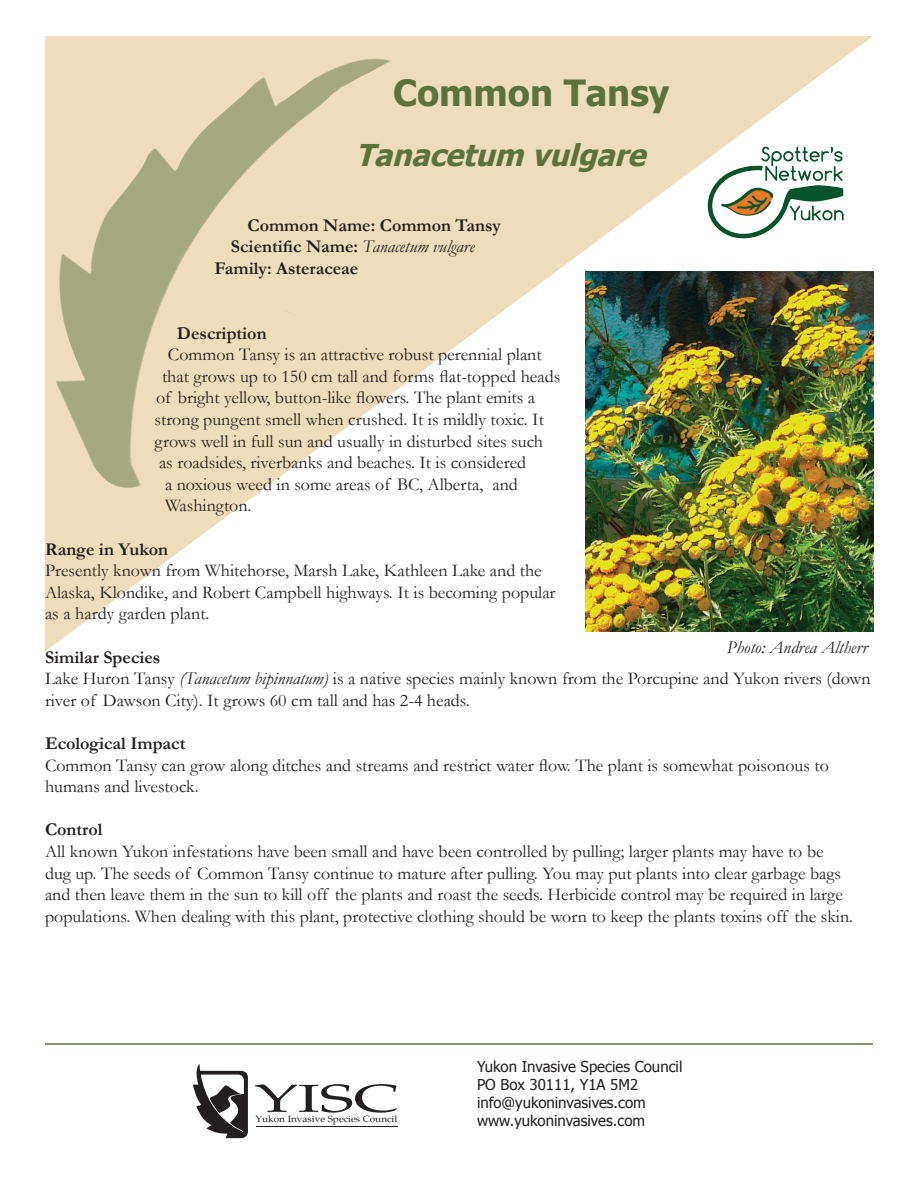
<style>
.page{position:relative;width:918px;height:1188px;background:#fff}
.page>*{position:absolute;margin:0;border:0;box-sizing:border-box;transform-origin:0 0}
.t1{font:39px "Palatino";color:#231f20;scale:1.66 1}
.t2{font:700 36px "Tahoma";color:#5a733d}
.t3{font:italic 700 30px "Tahoma";color:#5a733d}
.t4{font:18px/21.6px "Garamond";color:#231f20}
.t5{font:700 18px "Garamond";color:#231f20}
.t6{font:italic 18px "Garamond";color:#231f20}
.t7{font:15px/18px "Tahoma";color:#231f20}
.t8{font:9.15px "Palatino";color:#231f20;scale:1.09 1}
.s1{font-weight:700;font-style:normal}
.s2{font-weight:700}
.s3{font-style:italic}
</style>
<div class="page">
<img style="left:45px;top:36px;width:828px;height:616px">
<svg style="left:193px;top:1064px;width:55px;height:74px"></svg>
<hr style="left:256px;top:1126px;width:142px;height:1px;background:#231f20">
<img style="left:52px;top:56px;width:341px;height:436px">
<hr style="left:45px;top:1043px;width:828px;height:2px;background:#5a733d">
<h2 class="t2" style="left:393px;top:67px;width:278px">Common Tansy</h2>
<h3 class="t3" style="left:356px;top:134px;width:301px">Tanacetum vulgare</h3>
<p class="t5" style="left:248px;top:213px;width:255px">Common Name: Common Tansy</p>
<p class="t6" style="left:231px;top:234px;width:245px"><span class="s1">Scientific Name:</span> Tanacetum vulgare</p>
<p class="t5" style="left:214px;top:256px;width:145px">Family: Asteraceae</p>
<p class="t5" style="left:177px;top:321px;width:91px">Description</p>
<p class="t4" style="left:168px;top:343px;width:375px">Common Tansy is an attractive robust perennial plant</p>
<p class="t4" style="left:162px;top:365px;width:400px">that grows up to 150 cm tall and forms flat-topped heads</p>
<p class="t4" style="left:156px;top:387px;width:381px">of bright yellow, button-like flowers. The plant emits a</p>
<p class="t4" style="left:155px;top:408px;width:391px">strong pungent smell when crushed. It is mildly toxic. It</p>
<p class="t4" style="left:155px;top:430px;width:390px">grows well in full sun and usually in disturbed sites such</p>
<p class="t4" style="left:159px;top:451px;width:369px">as roadsides, riverbanks and beaches. It is considered</p>
<p class="t4" style="left:165px;top:473px;width:354px">a noxious weed in some areas of BC, Alberta, and</p>
<p class="t4" style="left:165px;top:495px;width:88px">Washington.</p>
<p class="t5" style="left:45px;top:537px;width:125px">Range in Yukon</p>
<p class="t4" style="left:45px;top:559px;width:512px">Presently known from Whitehorse, Marsh Lake, Kathleen Lake and the<br>Alaska, Klondike, and Robert Campbell highways. It is becoming popular as a hardy garden plant.</p>
<p class="t4" style="left:45px;top:646px;width:827px"><span class="s2">Similar Species<br></span>Lake Huron Tansy <span class="s3">(Tanacetum bipinnatum)</span> is a native species mainly known from the Porcupine and Yukon rivers (down river of Dawson City). It grows 60 cm tall and has 2-4 heads.</p>
<p class="t5" style="left:45px;top:731px;width:142px">Ecological Impact</p>
<p class="t4" style="left:45px;top:754px;width:785px">Common Tansy can grow along ditches and streams and restrict water flow. The plant is somewhat poisonous to humans and livestock.</p>
<p class="t5" style="left:45px;top:817px;width:59px">Control</p>
<p class="t4" style="left:45px;top:840px;width:810px">All known Yukon infestations have been small and have been controlled by pulling; larger plants may have to be dug up. The seeds of Common Tansy continue to mature after pulling. You may put plants into clear garbage bags and then leave them in the sun to kill off the plants and roast the seeds. Herbicide control may be required in large populations. When dealing with this plant, protective clothing should be worn to keep the plants toxins off the skin.</p>
<p class="t6" style="left:727px;top:635px;width:142px">Photo: Andrea Altherr</p>
<h1 class="t1" style="left:255px;top:1076px;width:89px">YISC</h1>
<p class="t8" style="left:256px;top:1114px;width:132px">Yukon Invasive Species Council</p>
<p class="t7" style="left:477px;top:1057px;width:207px">Yukon Invasive Species Council<br>PO Box 30111, Y1A 5M2 info@yukoninvasives.com www.yukoninvasives.com</p>
</div>
